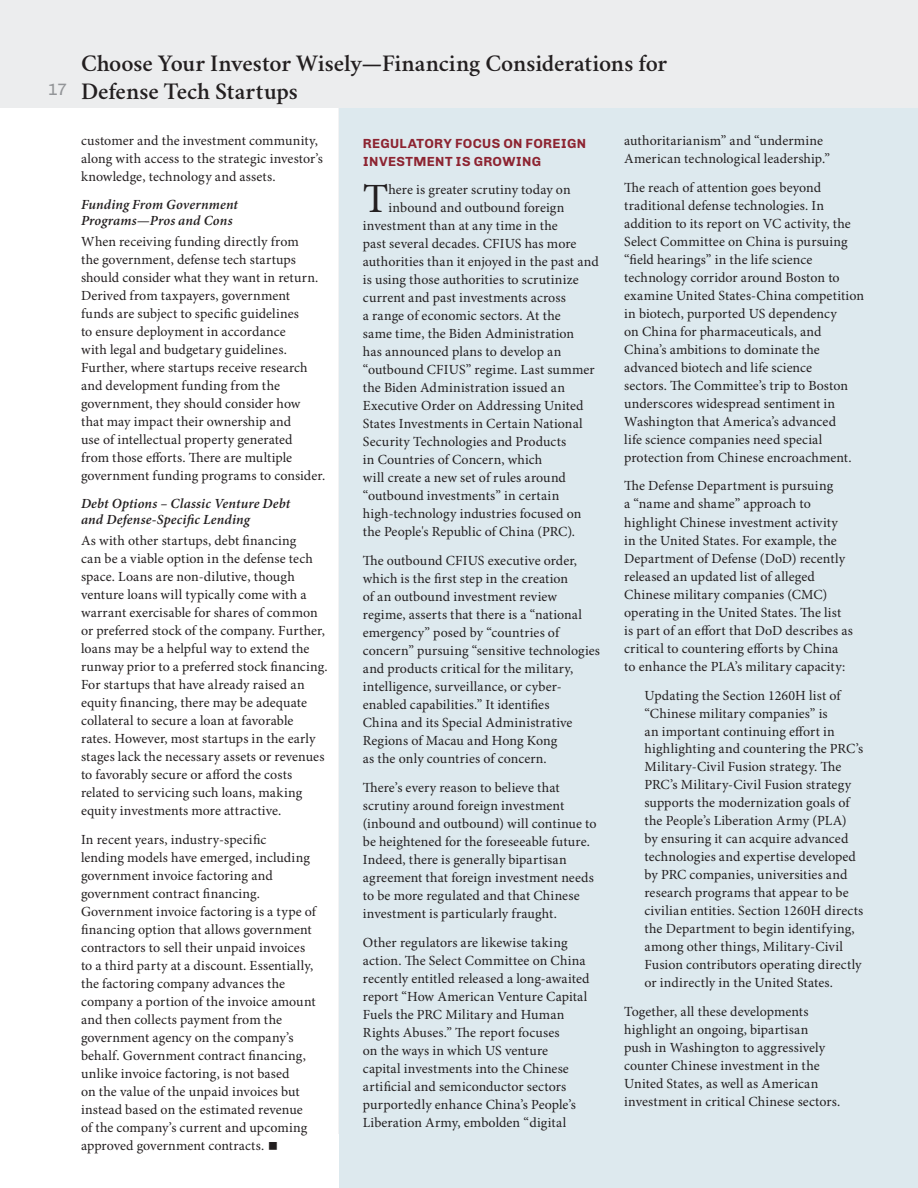
<style>
.page{position:relative;width:918px;height:1188px;background:#fff}
.page>*{position:absolute;margin:0;border:0;box-sizing:border-box;transform-origin:0 0}
.Drop_Cap_for_para_1{font:41.7px "Minion Pro";color:#231f20}
.page_title{font:600 24px/28.8px "Crimson";letter-spacing:-.005em;color:#231f20}
.t1{font:16.5px "Chivo";color:#939598}
.body_text{font:13.95px/18px "Minion Pro";letter-spacing:.005em;color:#231f20}
.Drop_Cap_for_para_1-2{font:13.95px "Minion Pro";letter-spacing:.01em;color:#231f20}
.subhead_1_italics{font:italic 600 13.95px/16.8px "Minion Pro";letter-spacing:.01em;color:#231f20}
.subhead{font:700 13.5px/18px "Chivo";letter-spacing:.02em;color:#8d2431}
.s1{font-size:13.8px}
</style>
<div class="page">
<hr style="left:338px;top:108px;width:2px;height:1026px;background:#ececee">
<div style="left:0;top:0;width:918px;height:108px;background:#ecedee"></div>
<div style="left:340px;top:108px;width:578px;height:1080px;background:#dde9ee"></div>
<p class="t1" style="left:48px;top:79px;width:21px">17</p>
<p class="page_title" style="left:81px;top:47px;width:588px">Choose Your Investor Wisely—Financing Considerations for<br>Defense Tech Startups</p>
<p class="body_text" style="left:81px;top:132px;width:244px">customer and the investment community, along with access to the strategic investor’s knowledge, technology and assets.</p>
<p class="subhead_1_italics" style="left:81px;top:196px;width:159px">Funding From Government<br>Programs—Pros and Cons</p>
<p class="body_text" style="left:81px;top:233px;width:246px">When receiving funding directly from<br>the government, defense tech startups should consider what they want in return.<br>Derived from taxpayers, government funds are subject to specific guidelines<br>to ensure deployment in accordance<br>with legal and budgetary guidelines.<br>Further, where startups receive research and development funding from the government, they should consider how that may impact their ownership and<br>use of intellectual property generated<br>from those efforts. There are multiple government funding programs to consider.</p>
<p class="subhead_1_italics" style="left:81px;top:495px;width:211px">Debt Options – Classic Venture Debt and Defense-Specific Lending</p>
<p class="body_text" style="left:81px;top:532px;width:248px">As with other startups, debt financing<br>can be a viable option in the defense tech space. Loans are non-dilutive, though venture loans will typically come with a warrant exercisable for shares of common or preferred stock of the company. Further, loans may be a helpful way to extend the runway prior to a preferred stock financing.<br>For startups that have already raised an equity financing, there may be adequate collateral to secure a loan at favorable<br>rates. However, most startups in the early stages lack the necessary assets or revenues to favorably secure or afford the costs related to servicing such loans, making equity investments more attractive.</p>
<p class="body_text" style="left:81px;top:831px;width:237px">In recent years, industry-specific<br>lending models have emerged, including government invoice factoring and government contract financing.<br>Government invoice factoring is a type of financing option that allows government contractors to sell their unpaid invoices to a third party at a discount. Essentially, the factoring company advances the company a portion of the invoice amount and then collects payment from the government agency on the company’s behalf. Government contract financing, unlike invoice factoring, is not based<br>on the value of the unpaid invoices but instead based on the estimated revenue of the company’s current and upcoming approved government contracts<span class="s1">.</span></p>
<p class="body_text" style="left:624px;top:132px;width:207px">authoritarianism” and “undermine<br>American technological leadership.”</p>
<p class="body_text" style="left:624px;top:179px;width:241px">The reach of attention goes beyond traditional defense technologies. In addition to its report on VC activity, the Select Committee on China is pursuing “field hearings” in the life science technology corridor around Boston to examine United States-China competition in biotech, purported US dependency<br>on China for pharmaceuticals, and China’s ambitions to dominate the advanced biotech and life science<br>sectors. The Committee’s trip to Boston underscores widespread sentiment in Washington that America’s advanced<br>life science companies need special protection from Chinese encroachment.</p>
<p class="body_text" style="left:624px;top:478px;width:230px">The Defense Department is pursuing<br>a “name and shame” approach to highlight Chinese investment activity in the United States. For example, the Department of Defense (DoD) recently released an updated list of alleged Chinese military companies (CMC) operating in the United States. The list is part of an effort that DoD describes as critical to countering efforts by China to enhance the PLA’s military capacity:</p>
<p class="body_text" style="left:644px;top:687px;width:220px">Updating the Section 1260H list of “Chinese military companies” is<br>an important continuing effort in highlighting and countering the PRC’s Military-Civil Fusion strategy. The PRC’s Military-Civil Fusion strategy supports the modernization goals of the People’s Liberation Army (PLA) by ensuring it can acquire advanced technologies and expertise developed by PRC companies, universities and research programs that appear to be civilian entities. Section 1260H directs the Department to begin identifying, among other things, Military-Civil Fusion contributors operating directly or indirectly in the United States.</p>
<p class="body_text" style="left:624px;top:1003px;width:218px">Together, all these developments highlight an ongoing, bipartisan<br>push in Washington to aggressively counter Chinese investment in the United States, as well as American investment in critical Chinese sectors.</p>
<p class="subhead" style="left:363px;top:134px;width:225px">REGULATORY FOCUS ON FOREIGN<br>INVESTMENT IS GROWING</p>
<p class="Drop_Cap_for_para_1" style="left:363px;top:174px;width:27px">T</p>
<p class="Drop_Cap_for_para_1-2" style="left:389px;top:182px;width:184px">here is greater scrutiny today on</p>
<p class="Drop_Cap_for_para_1-2" style="left:389px;top:200px;width:177px">inbound and outbound foreign</p>
<p class="Drop_Cap_for_para_1-2" style="left:363px;top:218px;width:197px">investment than at any time in the</p>
<p class="Drop_Cap_for_para_1-2" style="left:363px;top:236px;width:215px">past several decades. CFIUS has more</p>
<p class="Drop_Cap_for_para_1-2" style="left:363px;top:254px;width:237px">authorities than it enjoyed in the past and</p>
<p class="Drop_Cap_for_para_1-2" style="left:363px;top:272px;width:217px">is using those authorities to scrutinize</p>
<p class="Drop_Cap_for_para_1-2" style="left:363px;top:290px;width:205px">current and past investments across</p>
<p class="Drop_Cap_for_para_1-2" style="left:363px;top:308px;width:199px">a range of economic sectors. At the</p>
<p class="Drop_Cap_for_para_1-2" style="left:363px;top:326px;width:213px">same time, the Biden Administration</p>
<p class="Drop_Cap_for_para_1-2" style="left:363px;top:344px;width:200px">has announced plans to develop an</p>
<p class="Drop_Cap_for_para_1-2" style="left:363px;top:362px;width:233px">“outbound CFIUS” regime. Last summer</p>
<p class="Drop_Cap_for_para_1-2" style="left:363px;top:380px;width:204px">the Biden Administration issued an</p>
<p class="Drop_Cap_for_para_1-2" style="left:363px;top:398px;width:222px">Executive Order on Addressing United</p>
<p class="Drop_Cap_for_para_1-2" style="left:363px;top:416px;width:221px">States Investments in Certain National</p>
<p class="Drop_Cap_for_para_1-2" style="left:363px;top:434px;width:205px">Security Technologies and Products</p>
<p class="Drop_Cap_for_para_1-2" style="left:363px;top:452px;width:181px">in Countries of Concern, which</p>
<p class="Drop_Cap_for_para_1-2" style="left:363px;top:470px;width:205px">will create a new set of rules around</p>
<p class="Drop_Cap_for_para_1-2" style="left:363px;top:488px;width:198px">“outbound investments” in certain</p>
<p class="Drop_Cap_for_para_1-2" style="left:363px;top:506px;width:220px">high-technology industries focused on</p>
<p class="Drop_Cap_for_para_1-2" style="left:363px;top:524px;width:214px">the People's Republic of China (PRC).</p>
<p class="body_text" style="left:363px;top:552px;width:239px">The outbound CFIUS executive order, which is the first step in the creation<br>of an outbound investment review regime, asserts that there is a “national emergency” posed by “countries of concern” pursuing “sensitive technologies and products critical for the military, intelligence, surveillance, or cyber&shy;enabled capabilities.” It identifies<br>China and its Special Administrative Regions of Macau and Hong Kong<br>as the only countries of concern.</p>
<p class="body_text" style="left:363px;top:779px;width:235px">There’s every reason to believe that scrutiny around foreign investment (inbound and outbound) will continue to be heightened for the foreseeable future.<br>Indeed, there is generally bipartisan agreement that foreign investment needs to be more regulated and that Chinese investment is particularly fraught.</p>
<p class="body_text" style="left:363px;top:934px;width:228px">Other regulators are likewise taking action. The Select Committee on China recently entitled released a long-awaited report “How American Venture Capital Fuels the PRC Military and Human Rights Abuses.” The report focuses<br>on the ways in which US venture capital investments into the Chinese artificial and semiconductor sectors purportedly enhance China’s People’s Liberation Army, embolden “digital</p>
</div>
